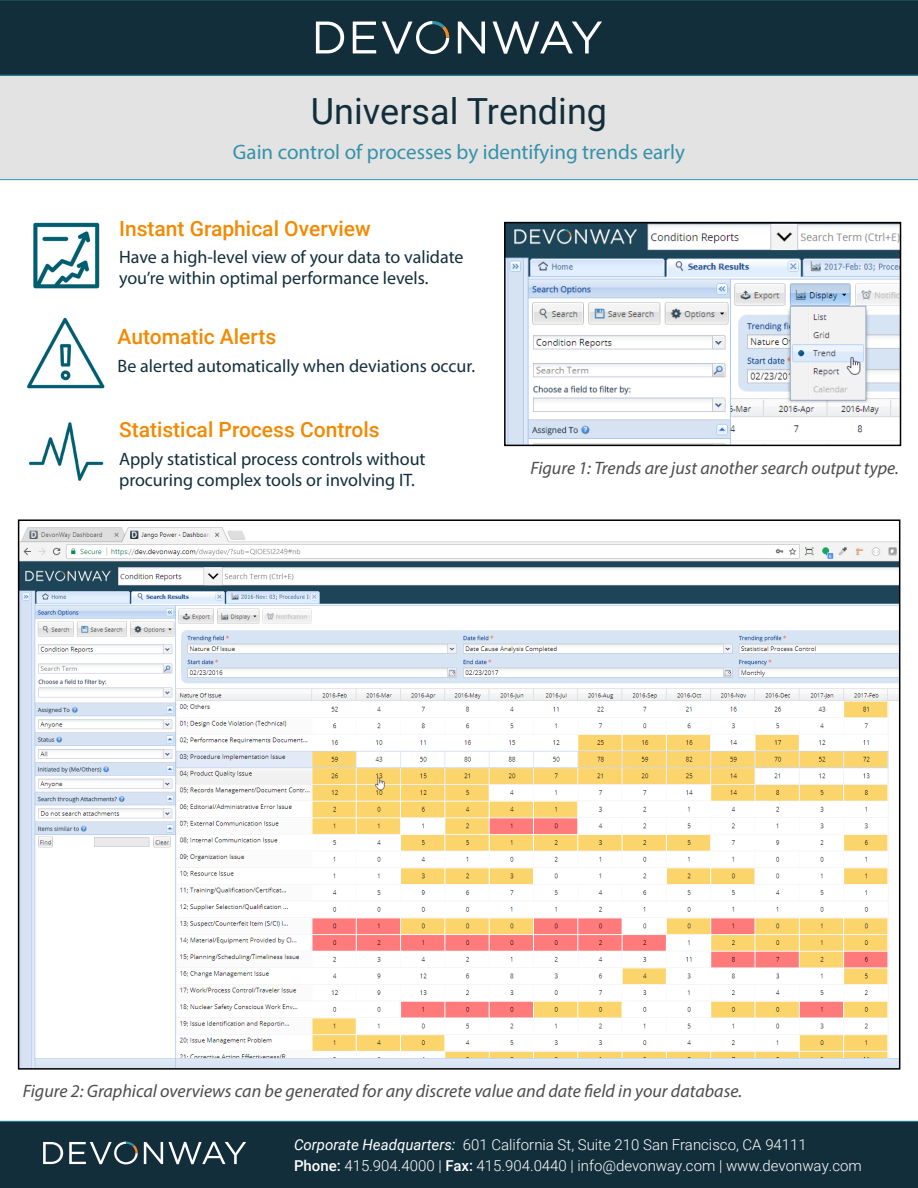
<style>
.page{position:relative;width:918px;height:1188px;background:#fff}
.page>*{position:absolute;margin:0;border:0;box-sizing:border-box;transform-origin:0 0}
.t1{font:36px "Roboto";color:#122e3b}
.t2{font:500 21px "Roboto";color:#f28900}
.t3{font:21px "Myriad Pro";color:#3691a8}
.t4{font:18px/21.6px "Myriad Pro";color:#122e3b}
.t5{font:italic 18px "Myriad Pro";color:#4d4d4d}
.t6{font:300 15px "Roboto";color:#fff}
.s1{font-weight:400;font-style:italic}
.s2{font-weight:500}
</style>
<div class="page">
<div style="left:0;top:75px;width:918px;height:105px;background:#e3e3e3"></div>
<div style="left:0;top:0;width:918px;height:75px;background:#122e3b"></div>
<svg style="left:316px;top:22px;width:28px;height:31px"></svg>
<svg style="left:353px;top:22px;width:23px;height:31px"></svg>
<svg style="left:458px;top:22px;width:27px;height:31px"></svg>
<svg style="left:493px;top:21px;width:109px;height:33px"></svg>
<svg style="left:382px;top:21px;width:67px;height:33px;background:#475c64"></svg>
<div style="left:0;top:1121px;width:918px;height:67px;background:#122e3b"></div>
<svg style="left:43px;top:1142px;width:20px;height:22px"></svg>
<svg style="left:144px;top:1142px;width:102px;height:22px"></svg>
<svg style="left:69px;top:1142px;width:69px;height:22px"></svg>
<img style="left:33px;top:222px;width:67px;height:67px">
<img style="left:26px;top:317px;width:79px;height:72px">
<img style="left:28px;top:422px;width:76px;height:59px">
<img style="left:507px;top:225px;width:391px;height:218px">
<div style="left:504px;top:222px;width:397px;height:224px;border:2px solid #000"></div>
<img style="left:21px;top:527px;width:876px;height:540px">
<p class="t1" style="left:311px;top:86px;width:298px">Universal Trending</p>
<p class="t3" style="left:233px;top:139px;width:454px">Gain control of processes by identifying trends early</p>
<p class="t2" style="left:119px;top:214px;width:253px">Instant Graphical Overview</p>
<p class="t4" style="left:119px;top:246px;width:346px">Have a high-level view of your data to validate you’re within optimal performance levels.</p>
<p class="t2" style="left:118px;top:322px;width:160px">Automatic Alerts</p>
<p class="t4" style="left:118px;top:355px;width:359px">Be alerted automatically when deviations occur.</p>
<p class="t2" style="left:119px;top:414px;width:262px">Statistical Process Controls</p>
<p class="t4" style="left:119px;top:448px;width:308px">Apply statistical process controls without procuring complex tools or involving IT.</p>
<p class="t5" style="left:530px;top:456px;width:370px">Figure 1: Trends are just another search output type.</p>
<p class="t5" style="left:23px;top:1079px;width:721px">Figure 2: Graphical overviews can be generated for any discrete value and date field in your database.</p>
<p class="t6" style="left:294px;top:1134px;width:514px"><span class="s1">Corporate Headquarters:</span> 601 California St, Suite 210 San Francisco, CA 94111</p>
<p class="t6" style="left:294px;top:1155px;width:569px"><span class="s2">Phone:</span> 415.904.4000 | <span class="s2">Fax:</span> 415.904.0440 | info@devonway.com | www.devonway.com</p>
</div>
